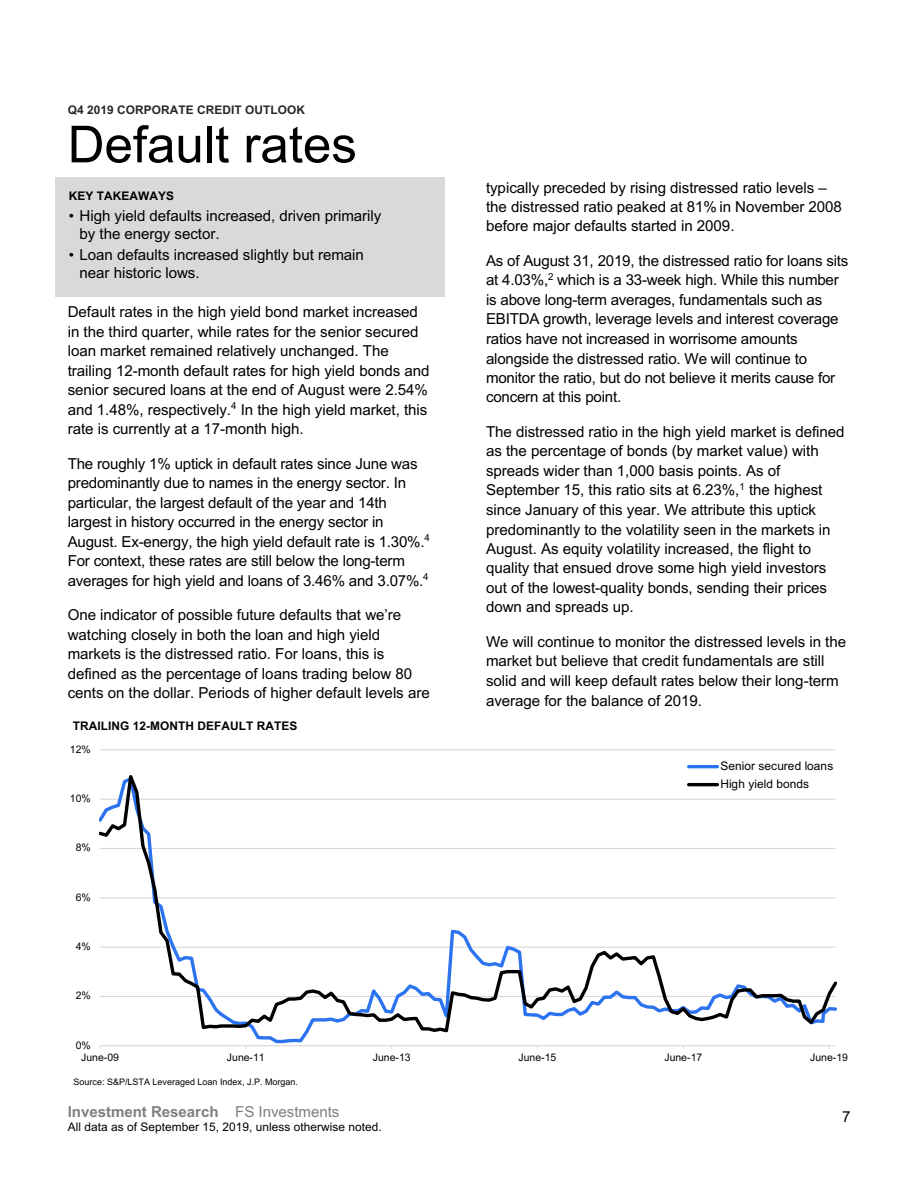
<style>
.page{position:relative;width:918px;height:1188px;background:#fff}
.page>*{position:absolute;margin:0;border:0;box-sizing:border-box;transform-origin:0 0}
.t1{font:51.15px "Arial";color:#000}
.t2{font:15.15px/19.5px "Arial";letter-spacing:-.005em;color:#000}
.t3{font:700 15.15px "Arial";letter-spacing:-.005em;color:#808080}
.t4{font:11.85px "Arial";letter-spacing:.005em;color:#000}
.t5{font:11.85px/18px "Arial";letter-spacing:.005em;color:#010000}
.t6{font:700 11.85px "Arial";letter-spacing:.01em;color:#272727}
.t7{font:700 11.85px "Arial";letter-spacing:.005em;color:#010000}
.t8{font:700 11.85px "Arial";letter-spacing:.005em;color:#000}
.t9{font:10.5px "Arial";letter-spacing:-.005em;color:#010000}
.t10{font:9px "Arial";color:#010000}
.s1{font-weight:400}
</style>
<div class="page">
<div style="left:59px;top:182px;width:382px;height:25px;background:#d9d9d9"></div>
<svg style="left:55px;top:177px;width:4px;height:5px"></svg>
<div style="left:59px;top:177px;width:382px;height:5px;background:#d9d9d9"></div>
<svg style="left:441px;top:177px;width:4px;height:5px"></svg>
<hr style="left:55px;top:182px;width:4px;height:25px;background:#d9d9d9">
<hr style="left:441px;top:182px;width:4px;height:25px;background:#d9d9d9">
<div style="left:59px;top:207px;width:382px;height:18px;background:#d9d9d9"></div>
<hr style="left:55px;top:207px;width:4px;height:18px;background:#d9d9d9">
<hr style="left:441px;top:207px;width:4px;height:18px;background:#d9d9d9">
<div style="left:59px;top:225px;width:382px;height:21px;background:#d9d9d9"></div>
<hr style="left:55px;top:225px;width:4px;height:21px;background:#d9d9d9">
<hr style="left:441px;top:225px;width:4px;height:21px;background:#d9d9d9">
<div style="left:59px;top:246px;width:382px;height:18px;background:#d9d9d9"></div>
<hr style="left:55px;top:246px;width:4px;height:18px;background:#d9d9d9">
<hr style="left:441px;top:246px;width:4px;height:18px;background:#d9d9d9">
<div style="left:59px;top:264px;width:382px;height:29px;background:#d9d9d9"></div>
<svg style="left:55px;top:293px;width:4px;height:4px"></svg>
<hr style="left:59px;top:293px;width:382px;height:4px;background:#d9d9d9">
<svg style="left:441px;top:293px;width:4px;height:4px"></svg>
<hr style="left:55px;top:264px;width:4px;height:29px;background:#d9d9d9">
<hr style="left:441px;top:264px;width:4px;height:29px;background:#d9d9d9">
<hr style="left:100px;top:749px;width:736px;height:1px;background:#d9d9d9">
<hr style="left:100px;top:1045px;width:736px;height:1px;background:#d9d9d9">
<svg style="left:100px;top:765px;width:737px;height:270px"></svg>
<hr style="left:689px;top:765px;width:28px;height:3px;background:#2c73ef">
<hr style="left:689px;top:783px;width:28px;height:3px;background:#010000">
<p class="t6" style="left:68px;top:103px;width:239px">Q4 2019 CORPORATE CREDIT OUTLOOK</p>
<h1 class="t1" style="left:68px;top:116px;width:291px">Default rates</h1>
<p class="t8" style="left:69px;top:189px;width:107px">KEY TAKEAWAYS</p>
<p class="t2" style="left:80px;top:208px;width:303px;line-height:17.2px;text-indent:-11px">• High yield defaults increased, driven primarily by the energy sector.</p>
<p class="t2" style="left:80px;top:246px;width:286px;line-height:17.2px;text-indent:-11px">• Loan defaults increased slightly but remain near historic lows.</p>
<p class="t2" style="left:68px;top:302px;width:363px">Default rates in the high yield bond market increased in the third quarter, while rates for the senior secured loan market remained relatively unchanged. The trailing 12-month default rates for high yield bonds and senior secured loans at the end of August were 2.54% and 1.48%, respectively.<sup>4</sup> In the high yield market, this rate is currently at a 17-month high.</p>
<p class="t2" style="left:68px;top:454px;width:364px">The roughly 1% uptick in default rates since June was predominantly due to names in the energy sector. In particular, the largest default of the year and 14th largest in history occurred in the energy sector in August. Ex-energy, the high yield default rate is 1.30%.<sup>4<br></sup>For context, these rates are still below the long-term averages for high yield and loans of 3.46% and 3.07%.<sup>4</sup></p>
<p class="t2" style="left:68px;top:605px;width:364px">One indicator of possible future defaults that we’re watching closely in both the loan and high yield markets is the distressed ratio. For loans, this is defined as the percentage of loans trading below 80 cents on the dollar. Periods of higher default levels are</p>
<p class="t7" style="left:73px;top:719px;width:226px">TRAILING 12-MONTH DEFAULT RATES</p>
<p class="t9" style="left:70px;top:743px;width:22px">12%</p>
<p class="t9" style="left:70px;top:793px;width:22px">10%</p>
<p class="t9" style="left:76px;top:842px;width:17px">8%</p>
<p class="t9" style="left:76px;top:891px;width:17px">6%</p>
<p class="t9" style="left:76px;top:941px;width:17px">4%</p>
<p class="t9" style="left:76px;top:990px;width:17px">2%</p>
<p class="t9" style="left:76px;top:1039px;width:17px">0%</p>
<p class="t2" style="left:486px;top:178px;width:358px">typically preceded by rising distressed ratio levels – the distressed ratio peaked at 81% in November 2008 before major defaults started in 2009.</p>
<p class="t2" style="left:486px;top:251px;width:364px">As of August 31, 2019, the distressed ratio for loans sits at 4.03%,<sup>2</sup> which is a 33-week high. While this number is above long-term averages, fundamentals such as EBITDA growth, leverage levels and interest coverage ratios have not increased in worrisome amounts alongside the distressed ratio. We will continue to monitor the ratio, but do not believe it merits cause for concern at this point.</p>
<p class="t2" style="left:486px;top:422px;width:360px">The distressed ratio in the high yield market is defined as the percentage of bonds (by market value) with spreads wider than 1,000 basis points. As of September 15, this ratio sits at 6.23%,<sup>1</sup> the highest since January of this year. We attribute this uptick predominantly to the volatility seen in the markets in August. As equity volatility increased, the flight to quality that ensued drove some high yield investors out of the lowest-quality bonds, sending their prices down and spreads up.</p>
<p class="t2" style="left:486px;top:632px;width:362px">We will continue to monitor the distressed levels in the market but believe that credit fundamentals are still solid and will keep default rates below their long-term average for the balance of 2019.</p>
<p class="t5" style="left:720px;top:757px;width:114px">Senior secured loans<br>High yield bonds</p>
<p class="t9" style="left:81px;top:1052px;width:39px">June-09</p>
<p class="t9" style="left:227px;top:1052px;width:39px">June-11</p>
<p class="t9" style="left:373px;top:1052px;width:39px">June-13</p>
<p class="t9" style="left:519px;top:1052px;width:39px">June-15</p>
<p class="t9" style="left:664px;top:1052px;width:39px">June-17</p>
<p class="t9" style="left:810px;top:1052px;width:39px">June-19</p>
<p class="t10" style="left:74px;top:1077px;width:226px">Source: S&amp;P/LSTA Leveraged Loan Index, J.P. Morgan.</p>
<p class="t3" style="left:68px;top:1103px;width:273px">Investment Research <span class="s1">FS Investments</span></p>
<p class="t4" style="left:68px;top:1121px;width:316px">All data as of September 15, 2019, unless otherwise noted.</p>
<p class="t2" style="left:842px;top:1107px;width:10px">7</p>
</div>
